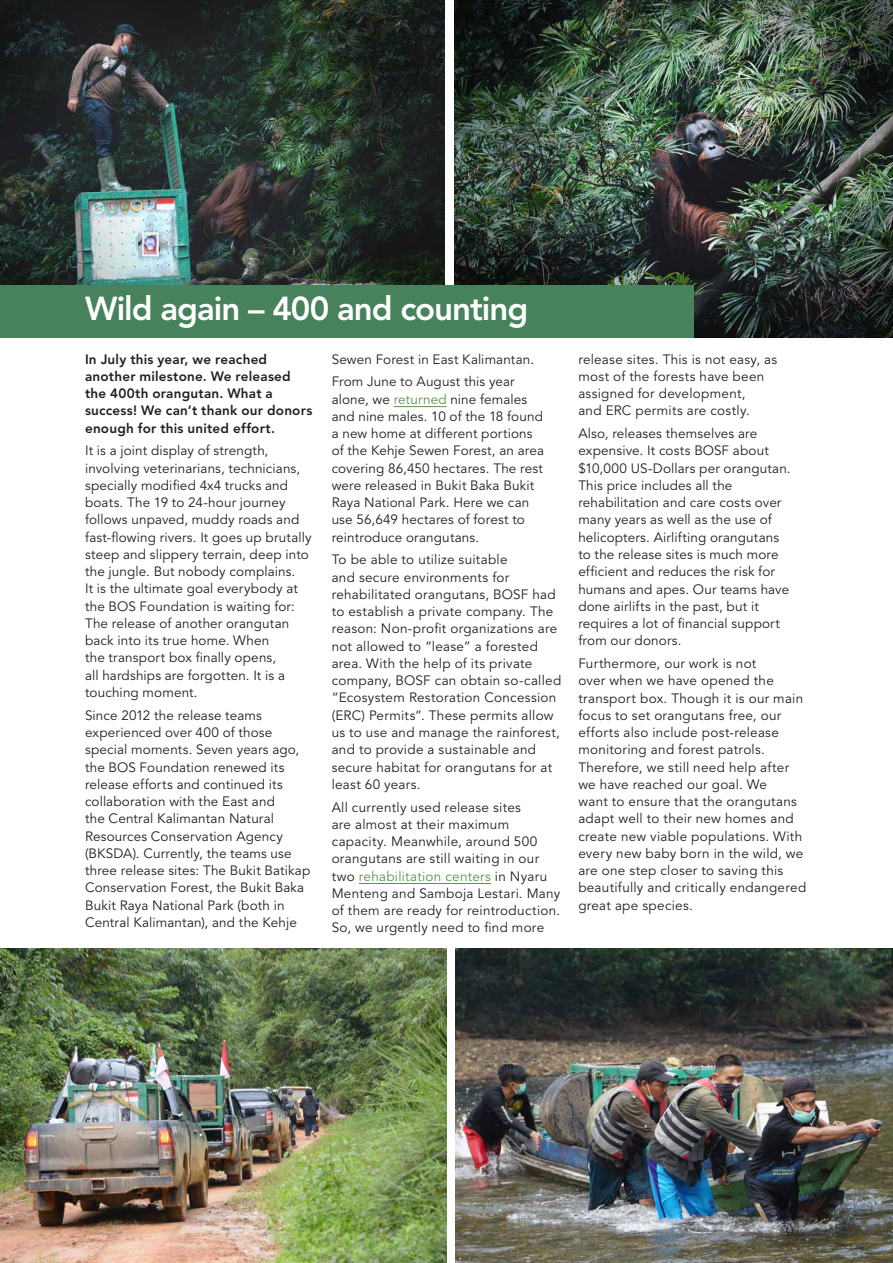
<style>
.page{position:relative;width:893px;height:1263px;background:#fff}
.page>*{position:absolute;margin:0;border:0;box-sizing:border-box;transform-origin:0 0}
.t1{font:800 33px "Avenir LT Std";letter-spacing:-.03em;color:#fff}
.t2{font:13.5px/17.2px "Avenir LT Std";letter-spacing:.015em;color:#231f20}
.t3{font:800 13.5px/17.2px "Avenir LT Std";letter-spacing:.015em;color:#231f20}
.s1{color:#608f50}
</style>
<div class="page">
<hr style="left:394px;top:406px;width:53px;height:1px;background:#608f50">
<hr style="left:359px;top:883px;width:132px;height:1px;background:#608f50">
<img style="left:455px;top:0;width:438px;height:338px">
<img style="left:0;top:0;width:444px;height:285px">
<div style="left:0;top:285px;width:693px;height:53px;background:#47825d"></div>
<img style="left:455px;top:948px;width:438px;height:315px">
<img style="left:0;top:948px;width:446px;height:315px">
<h1 class="t1" style="left:85px;top:289px;width:445px">Wild again – 400 and counting</h1>
<p class="t3" style="left:85px;top:350px;width:229px">In July this year, we reached another milestone. We released the 400th orangutan. What a success! We can’t thank our donors enough for this united effort.</p>
<p class="t2" style="left:85px;top:442px;width:228px">It is a joint display of strength, involving veterinarians, technicians, specially modified 4x4 trucks and boats. The 19 to 24-hour journey follows unpaved, muddy roads and fast-flowing rivers. It goes up brutally steep and slippery terrain, deep into the jungle. But nobody complains.<br>It is the ultimate goal everybody at the BOS Foundation is waiting for:<br>The release of another orangutan back into its true home. When<br>the transport box finally opens,<br>all hardships are forgotten. It is a touching moment.</p>
<p class="t2" style="left:85px;top:707px;width:227px">Since 2012 the release teams experienced over 400 of those special moments. Seven years ago, the BOS Foundation renewed its release efforts and continued its collaboration with the East and<br>the Central Kalimantan Natural Resources Conservation Agency (BKSDA). Currently, the teams use three release sites: The Bukit Batikap Conservation Forest, the Bukit Baka Bukit Raya National Park (both in Central Kalimantan), and the Kehje</p>
<p class="t2" style="left:332px;top:348px;width:204px;line-height:22.8px">Sewen Forest in East Kalimantan.<br>From June to August this year</p>
<p class="t2" style="left:332px;top:391px;width:214px">alone, we <span class="s1">returned</span> nine females and nine males. 10 of the 18 found a new home at different portions of the Kehje Sewen Forest, an area covering 86,450 hectares. The rest were released in Bukit Baka Bukit<br>Raya National Park. Here we can use 56,649 hectares of forest to reintroduce orangutans.</p>
<p class="t2" style="left:332px;top:551px;width:231px">To be able to utilize suitable<br>and secure environments for rehabilitated orangutans, BOSF had to establish a private company. The reason: Non-profit organizations are not allowed to “lease” a forested area. With the help of its private company, BOSF can obtain so-called “Ecosystem Restoration Concession (ERC) Permits”. These permits allow us to use and manage the rainforest, and to provide a sustainable and secure habitat for orangutans for at least 60 years.</p>
<p class="t2" style="left:332px;top:799px;width:230px">All currently used release sites<br>are almost at their maximum capacity. Meanwhile, around 500 orangutans are still waiting in our two <span class="s1">rehabilitation centers</span> in Nyaru Menteng and Samboja Lestari. Many of them are ready for reintroduction.<br>So, we urgently need to find more</p>
<p class="t2" style="left:578px;top:351px;width:200px">release sites. This is not easy, as most of the forests have been assigned for development,<br>and ERC permits are costly.</p>
<p class="t2" style="left:578px;top:425px;width:214px">Also, releases themselves are expensive. It costs BOSF about $10,000 US-Dollars per orangutan.<br>This price includes all the rehabilitation and care costs over many years as well as the use of helicopters. Airlifting orangutans to the release sites is much more efficient and reduces the risk for humans and apes. Our teams have done airlifts in the past, but it requires a lot of financial support from our donors.</p>
<p class="t2" style="left:578px;top:655px;width:229px">Furthermore, our work is not<br>over when we have opened the transport box. Though it is our main focus to set orangutans free, our efforts also include post-release monitoring and forest patrols.<br>Therefore, we still need help after we have reached our goal. We<br>want to ensure that the orangutans adapt well to their new homes and create new viable populations. With every new baby born in the wild, we are one step closer to saving this beautifully and critically endangered great ape species.</p>
</div>
